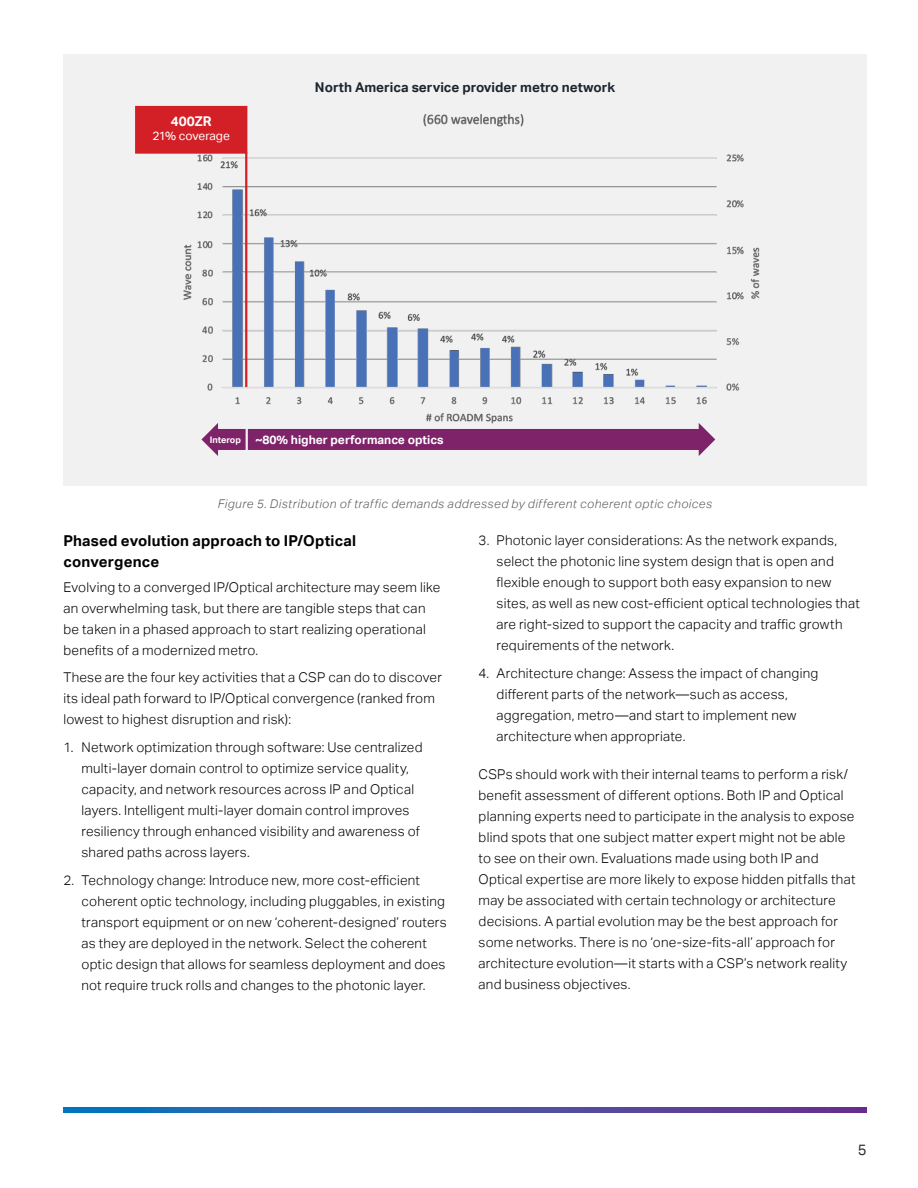
<style>
.page{position:relative;width:918px;height:1188px;background:#fff}
.page>*{position:absolute;margin:0;border:0;box-sizing:border-box;transform-origin:0 0}
.t1{font:700 15px/21px "Aktiv Grotesk";letter-spacing:.01em;color:#000}
.t2{font:15px "Aktiv Grotesk";color:#283139}
.t3{font:300 13.5px/21px "Aktiv Grotesk";letter-spacing:.02em;color:#000}
.t4{font:700 13.5px "Aktiv Grotesk";color:#1c252d}
.t5{font:700 13.5px "Aktiv Grotesk";color:#fff}
.t6{font:italic 300 12px "Aktiv Grotesk";letter-spacing:.04em;color:#58595b}
.t7{font:700 12px "Aktiv Grotesk";color:#fff}
.t8{font:12px "Aktiv Grotesk";letter-spacing:-.015em;color:#fff}
.s1{font-size:9px}
</style>
<div class="page">
<svg style="left:63px;top:1108px;width:804px;height:4px"></svg>
<div style="left:63px;top:54px;width:804px;height:432px;background:#f1f1f2"></div>
<img style="left:183px;top:113px;width:577px;height:333px">
<div style="left:248px;top:429px;width:453px;height:21px;background:#7e2269"></div>
<svg style="left:699px;top:423px;width:16px;height:33px"></svg>
<hr style="left:245px;top:153px;width:2px;height:234px;background:#d32027">
<div style="left:136px;top:107px;width:110px;height:46px;background:#d32027"></div>
<div style="left:135px;top:106px;width:112px;height:48px;border:2px solid #d32027"></div>
<div style="left:216px;top:429px;width:30px;height:21px;background:#7e2269"></div>
<svg style="left:201px;top:423px;width:17px;height:33px"></svg>
<p class="t5" style="left:171px;top:114px;width:42px">400ZR</p>
<p class="t8" style="left:153px;top:129px;width:79px">21% coverage</p>
<p class="t4" style="left:315px;top:80px;width:302px">North America service provider metro network</p>
<p class="t7" style="left:210px;top:433px;width:235px"><span class="s1">Interop</span> ~80% higher performance optics</p>
<p class="t6" style="left:218px;top:497px;width:496px">Figure 5. Distribution of traffic demands addressed by different coherent optic choices</p>
<p class="t1" style="left:63px;top:531px;width:294px">Phased evolution approach to IP/Optical convergence</p>
<p class="t3" style="left:63px;top:576px;width:378px">Evolving to a converged IP/Optical architecture may seem like an overwhelming task, but there are tangible steps that can be taken in a phased approach to start realizing operational benefits of a modernized metro.</p>
<p class="t3" style="left:63px;top:667px;width:380px">These are the four key activities that a CSP can do to discover its ideal path forward to IP/Optical convergence (ranked from lowest to highest disruption and risk):</p>
<p class="t3" style="left:81px;top:737px;width:343px;text-indent:-18px">1. Network optimization through software: Use centralized multi-layer domain control to optimize service quality, capacity, and network resources across IP and Optical layers. Intelligent multi-layer domain control improves resiliency through enhanced visibility and awareness of shared paths across layers.</p>
<p class="t3" style="left:81px;top:870px;width:367px;text-indent:-18px">2. Technology change: Introduce new, more cost-efficient coherent optic technology, including pluggables, in existing transport equipment or on new ‘coherent-designed’ routers as they are deployed in the network. Select the coherent optic design that allows for seamless deployment and does not require truck rolls and changes to the photonic layer.</p>
<p class="t3" style="left:497px;top:530px;width:365px;text-indent:-18px">3. Photonic layer considerations: As the network expands, select the photonic line system design that is open and flexible enough to support both easy expansion to new sites, as well as new cost-efficient optical technologies that are right-sized to support the capacity and traffic growth requirements of the network.</p>
<p class="t3" style="left:497px;top:663px;width:323px;text-indent:-18px">4. Architecture change: Assess the impact of changing different parts of the network—such as access, aggregation, metro—and start to implement new architecture when appropriate.</p>
<p class="t3" style="left:479px;top:764px;width:378px">CSPs should work with their internal teams to perform a risk/ benefit assessment of different options. Both IP and Optical planning experts need to participate in the analysis to expose blind spots that one subject matter expert might not be able to see on their own. Evaluations made using both IP and Optical expertise are more likely to expose hidden pitfalls that may be associated with certain technology or architecture decisions. A partial evolution may be the best approach for some networks. There is no ‘one-size-fits-all’ approach for architecture evolution—it starts with a CSP’s network reality and business objectives.</p>
<p class="t2" style="left:858px;top:1141px;width:10px">5</p>
</div>
